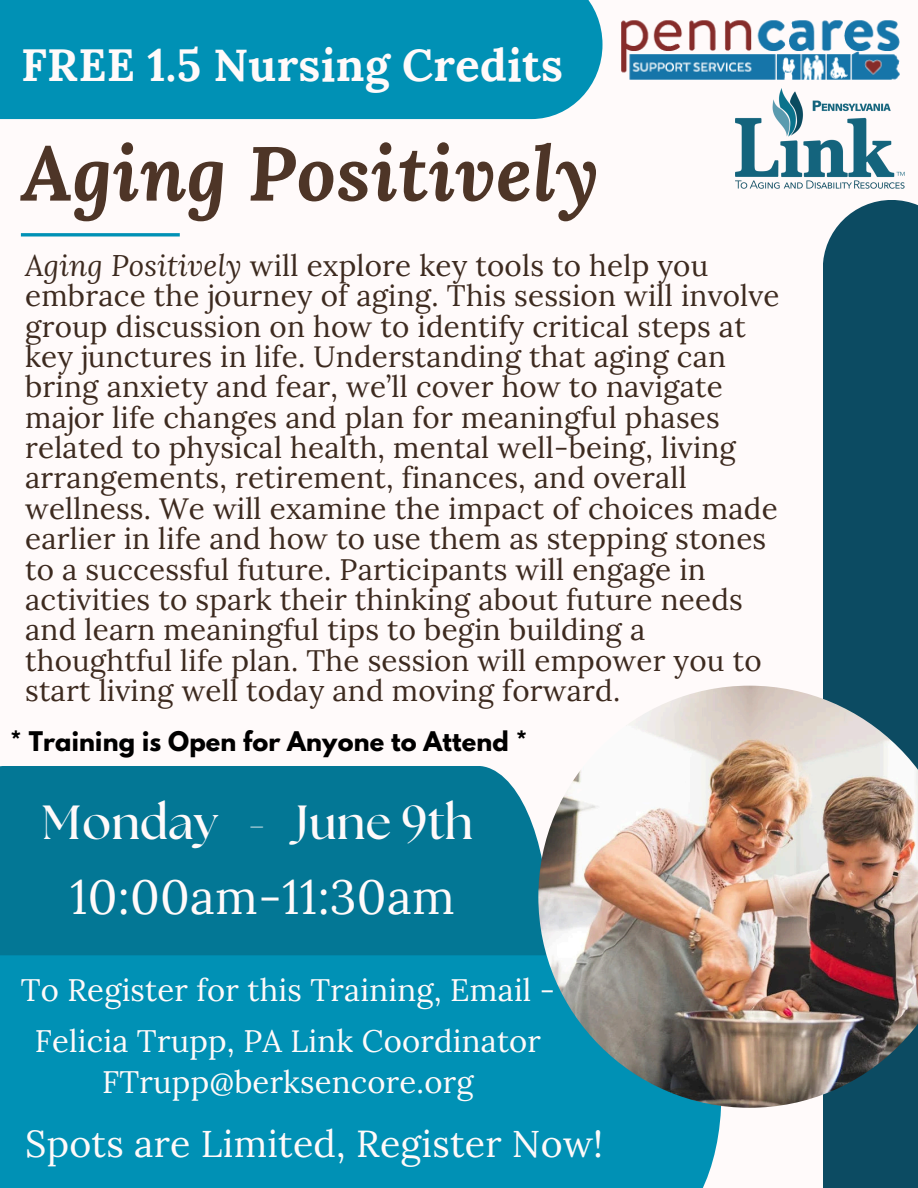
<style>
.page{position:relative;width:918px;height:1188px;background:#fffafa}
.page>*{position:absolute;margin:0;border:0;box-sizing:border-box;transform-origin:0 0}
.t1{font:italic 700 76.5px "Lora";letter-spacing:.005em;color:#4e3527}
.t2{font:47.85px/75.3px "Lora";letter-spacing:.005em;color:#fffafa;text-align:center}
.t3{font:700 45px "Lora";letter-spacing:.005em;color:#fffafa}
.t4{font:37.5px "Lora";letter-spacing:.005em;color:#fffafa}
.t5{font:31.05px/51.8px "Lora";letter-spacing:.005em;color:#fffafa;text-align:center}
.t6{font:29.55px/30.3px "Lora";letter-spacing:.005em;color:#3d2a1f}
.t7{font:700 24px "League Spartan";letter-spacing:.005em;color:#000}
.s1{font-style:italic}
.s2{font-family:"The Seasons";font-weight:700}
</style>
<div class="page">
<div style="left:0;top:0;width:603px;height:119px;background:#0091b5"></div>
<div style="left:0;top:766px;width:538px;height:189px;background:#037795"></div>
<div style="left:0;top:955px;width:721px;height:233px;background:#0091b5"></div>
<div style="left:823px;top:200px;width:95px;height:988px;background:#0c4b62"></div>
<img style="left:621px;top:20px;width:279px;height:60px">
<img style="left:735px;top:88px;width:183px;height:113px">
<svg style="left:21px;top:233px;width:159px;height:4px"></svg>
<img style="left:538px;top:686px;width:380px;height:422px">
<p class="t3" style="left:21px;top:35px;width:543px">FREE 1.5 Nursing Credits</p>
<h2 class="t1" style="left:21px;top:122px;width:579px">Aging Positively</h2>
<p class="t6" style="left:25px;top:250px;width:756px"><span class="s1">Aging Positively</span> will explore key tools to help you embrace the journey of aging. This session will involve group discussion on how to identify critical steps at key junctures in life. Understanding that aging can bring anxiety and fear, we’ll cover how to navigate major life changes and plan for meaningful phases related to physical health, mental well-being, living arrangements, retirement, finances, and overall wellness. We will examine the impact of choices made earlier in life and how to use them as stepping stones to a successful future. Participants will engage in activities to spark their thinking about future needs and learn meaningful tips to begin building a thoughtful life plan. The session will empower you to start living well today and moving forward.</p>
<p class="t7" style="left:10px;top:730px;width:519px">* Training is Open for Anyone to Attend *</p>
<p class="t2" style="left:42px;top:784px;width:432px"><span class="s2">Monday - June 9th<br></span>10:00am-11:30am</p>
<h1 class="t5" style="left:21px;top:963px;width:536px">To Register for this Training, Email -<br>Felicia Trupp, PA Link Coordinator</h1>
<h1 class="t5" style="left:102px;top:1055px;width:373px">FTrupp@berksencore.org</h1>
<h5 class="t4" style="left:25px;top:1119px;width:580px">Spots are Limited, Register Now!</h5>
</div>
